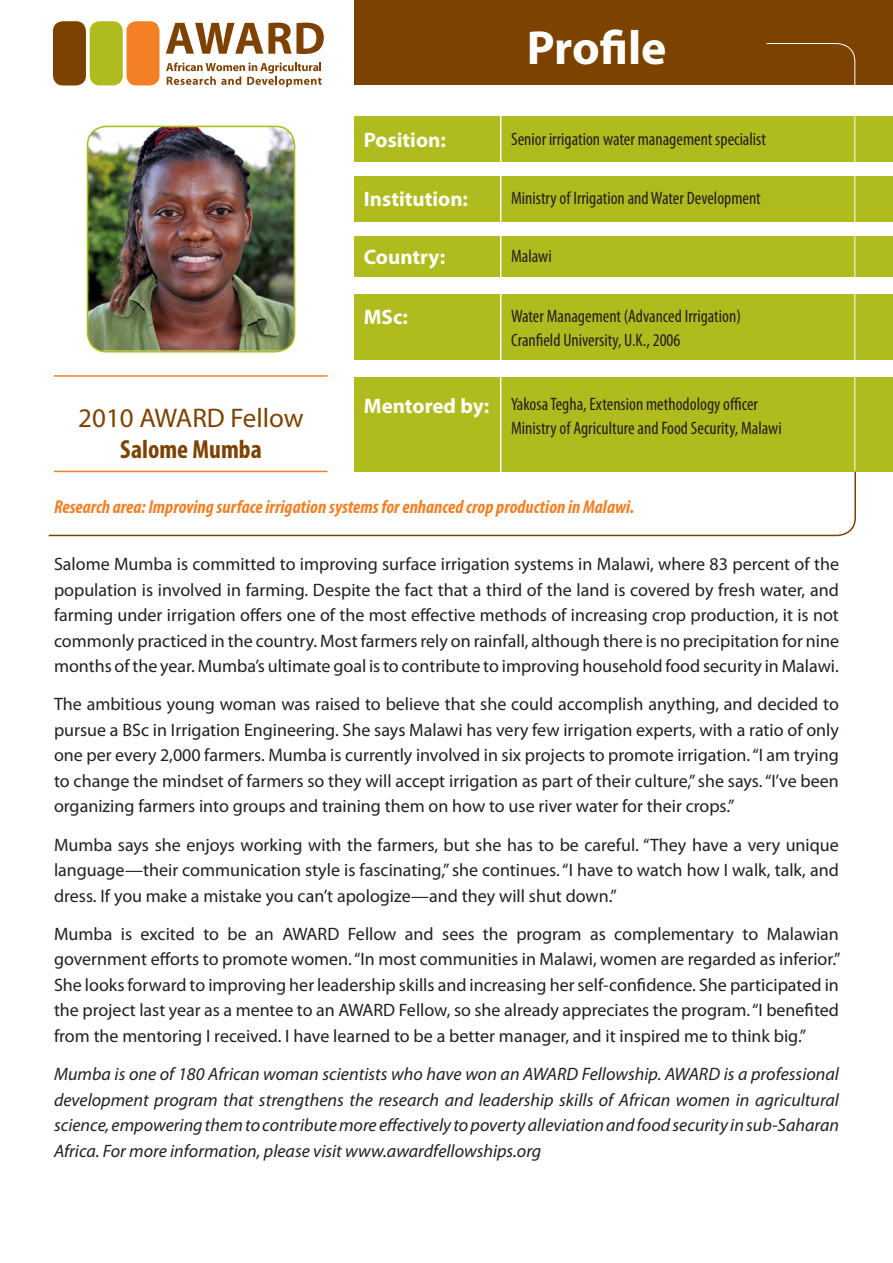
<style>
.page{position:relative;width:893px;height:1263px;background:#fff}
.page>*{position:absolute;margin:0;border:0;box-sizing:border-box;transform-origin:0 0}
.t1{font:700 48px "Myriad Pro";letter-spacing:-.005em;color:#fff}
.t2{font:27px "Myriad Pro";color:#7e4200}
.t3{font:700 condensed 26.25px "Myriad Pro";color:#7e4200}
.t4{font:700 21px "Myriad Pro";color:#fff}
.t5{font:italic 700 condensed 18.75px "Myriad Pro";color:#f48026}
.t6{font:18px/25.5px "Myriad Pro";color:#231f20;text-align:justify}
.t7{font:italic 18px/25.5px "Myriad Pro";color:#231f20;text-align:justify}
.t8{font:condensed 18px/24px "Myriad Pro";color:#231f20}
</style>
<div class="page">
<svg style="left:48px;top:470px;width:809px;height:67px"></svg>
<div style="left:354px;top:0;width:539px;height:85px;background:#7e4200"></div>
<svg style="left:166px;top:23px;width:158px;height:31px"></svg>
<svg style="left:166px;top:63px;width:156px;height:24px"></svg>
<div style="left:53px;top:21px;width:33px;height:64px;background:#7e4200;border-radius:10px"></div>
<div style="left:90px;top:21px;width:33px;height:64px;background:#b0bb1d;border-radius:10px"></div>
<div style="left:126px;top:21px;width:33px;height:64px;background:#f48026;border-radius:10px"></div>
<hr style="left:54px;top:375px;width:273px;height:2px;background:#f48026">
<hr style="left:54px;top:471px;width:273px;height:1px;background:#f48026">
<img style="left:88px;top:126px;width:206px;height:225px">
<div style="left:87px;top:126px;width:208px;height:226px;border:2px solid #b0bb1d;border-radius:19px"></div>
<div style="left:354px;top:177px;width:539px;height:45px;background:#b0bb1d"></div>
<div style="left:354px;top:117px;width:539px;height:45px;background:#b0bb1d"></div>
<div style="left:354px;top:237px;width:539px;height:40px;background:#b0bb1d"></div>
<div style="left:354px;top:294px;width:539px;height:66px;background:#b0bb1d"></div>
<div style="left:354px;top:377px;width:539px;height:94px;background:#b0bb1d"></div>
<hr style="left:500px;top:113px;width:1px;height:362px;background:#fff">
<svg style="left:766px;top:43px;width:90px;height:428px"></svg>
<p class="t2" style="left:78px;top:401px;width:227px">2010 AWARD Fellow</p>
<p class="t3" style="left:120px;top:433px;width:143px">Salome Mumba</p>
<p class="t1" style="left:527px;top:16px;width:141px">Profile</p>
<p class="t4" style="left:364px;top:126px;width:84px">Position:</p>
<p class="t8" style="left:511px;top:127px;width:256px">Senior irrigation water management specialist</p>
<p class="t4" style="left:364px;top:185px;width:106px">Institution:</p>
<p class="t8" style="left:511px;top:186px;width:251px">Ministry of Irrigation and Water Development</p>
<p class="t4" style="left:364px;top:244px;width:83px">Country:</p>
<p class="t8" style="left:511px;top:244px;width:42px">Malawi</p>
<p class="t4" style="left:364px;top:304px;width:46px">MSc:</p>
<p class="t8" style="left:511px;top:304px;width:231px">Water Management (Advanced Irrigation)<br>Cranfield University, U.K., 2006</p>
<p class="t4" style="left:364px;top:392px;width:127px">Mentored by:</p>
<p class="t8" style="left:511px;top:392px;width:249px">Yakosa Tegha, Extension methodology officer</p>
<p class="t8" style="left:511px;top:416px;width:272px">Ministry of Agriculture and Food Security, Malawi</p>
<p class="t5" style="left:54px;top:495px;width:582px">Research area: Improving surface irrigation systems for enhanced crop production in Malawi.</p>
<p class="t6" style="left:54px;top:551px;width:787px">Salome Mumba is committed to improving surface irrigation systems in Malawi, where 83 percent of the population is involved in farming. Despite the fact that a third of the land is covered by fresh water, and farming under irrigation offers one of the most effective methods of increasing crop production, it is not commonly practiced in the country. Most farmers rely on rainfall, although there is no precipitation for nine months of the year. Mumba’s ultimate goal is to contribute to improving household food security in Malawi.</p>
<p class="t6" style="left:54px;top:691px;width:786px">The ambitious young woman was raised to believe that she could accomplish anything, and decided to pursue a BSc in Irrigation Engineering. She says Malawi has very few irrigation experts, with a ratio of only one per every 2,000 farmers. Mumba is currently involved in six projects to promote irrigation. “I am trying to change the mindset of farmers so they will accept irrigation as part of their culture,” she says. “I’ve been organizing farmers into groups and training them on how to use river water for their crops.”</p>
<p class="t6" style="left:54px;top:831px;width:786px">Mumba says she enjoys working with the farmers, but she has to be careful. “They have a very unique language—their communication style is fascinating,” she continues. “I have to watch how I walk, talk, and dress. If you make a mistake you can’t apologize—and they will shut down.”</p>
<p class="t6" style="left:54px;top:921px;width:788px">Mumba is excited to be an AWARD Fellow and sees the program as complementary to Malawian government efforts to promote women. “In most communities in Malawi, women are regarded as inferior.” She looks forward to improving her leadership skills and increasing her self-confidence. She participated in the project last year as a mentee to an AWARD Fellow, so she already appreciates the program. “I benefited from the mentoring I received. I have learned to be a better manager, and it inspired me to think big.”</p>
<p class="t7" style="left:54px;top:1061px;width:786px">Mumba is one of 180 African woman scientists who have won an AWARD Fellowship. AWARD is a professional development program that strengthens the research and leadership skills of African women in agricultural science, empowering them to contribute more effectively to poverty alleviation and food security in sub-Saharan Africa. For more information, please visit www.awardfellowships.org</p>
</div>
